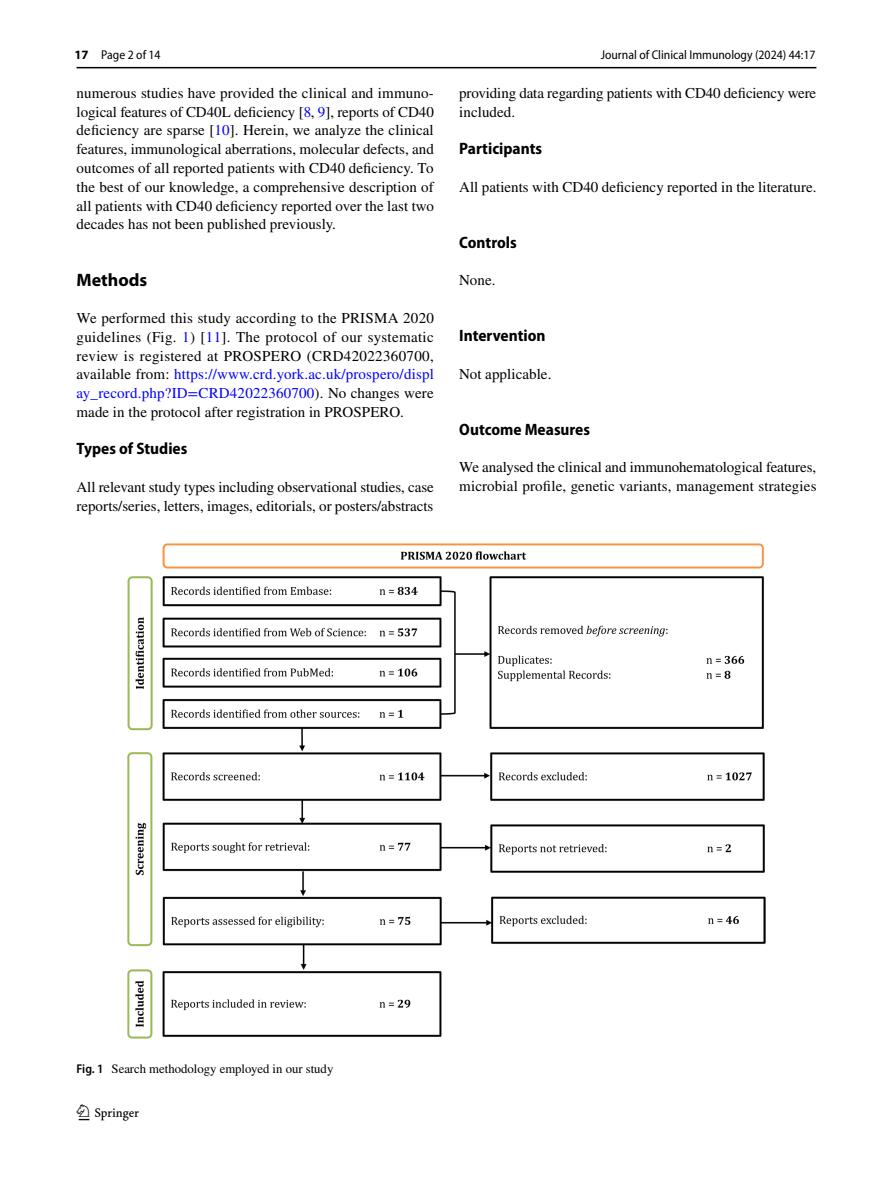
<style>
.page{position:relative;width:893px;height:1187px;background:#fff}
.page>*{position:absolute;margin:0;border:0;box-sizing:border-box;transform-origin:0 0}
.t1{font:22.5px "Springnew Regular 2";color:#000}
.t2{font:700 18px "Myriad Pro";color:#000}
.t3{font:700 semi-condensed 16.5px "Myriad Pro";color:#000}
.t4{font:15px/18.8px "STIX";color:#000}
.t5{font:12.75px "STIX";color:#000}
.t6{font:semi-condensed 12.75px "Myriad Pro";color:#000}
.t7{font:12.75px "Myriad Pro Semi Cn 3";color:#000}
.s1{font-family:"Myriad Pro Bold 2"}
.s2{color:#00f}
.s3{font-family:"Myriad Pro";font-weight:600;font-stretch:semi-condensed}
</style>
<div class="page">
<hr style="left:77px;top:67px;width:739px;height:1px;background:#000">
<img style="left:128px;top:543px;width:637px;height:495px">
<p class="t7" style="left:74px;top:48px;width:88px"><span class="s1">17</span> Page 2 of 14</p>
<p class="t4" style="left:77px;top:84px;width:359px;text-align:justify">numerous studies have provided the clinical and immuno&shy;logical features of CD40L deficiency [<span class="s2">8</span>, <span class="s2">9</span>], reports of CD40 deficiency are sparse [<span class="s2">10</span>]. Herein, we analyze the clinical features, immunological aberrations, molecular defects, and outcomes of all reported patients with CD40 deficiency. To the best of our knowledge, a comprehensive description of all patients with CD40 deficiency reported over the last two decades has not been published previously.</p>
<p class="t2" style="left:77px;top:268px;width:72px">Methods</p>
<p class="t4" style="left:77px;top:309px;width:359px;text-align:justify">We performed this study according to the PRISMA 2020 guidelines (Fig. <span class="s2">1</span>) [<span class="s2">11</span>]. The protocol of our systematic review is registered at PROSPERO (CRD42022360700, available from: <span class="s2">https://www.crd.york.ac.uk/prospero/displ ay_record.php?ID=CRD42022360700</span>). No changes were made in the protocol after registration in PROSPERO.</p>
<p class="t3" style="left:77px;top:439px;width:112px">Types of Studies</p>
<p class="t4" style="left:77px;top:478px;width:359px">All relevant study types including observational studies, case reports/series, letters, images, editorials, or posters/abstracts</p>
<p class="t6" style="left:601px;top:48px;width:216px">Journal of Clinical Immunology (2024) 44:17</p>
<p class="t4" style="left:459px;top:84px;width:358px">providing data regarding patients with CD40 deficiency were included.</p>
<p class="t3" style="left:459px;top:139px;width:84px">Participants</p>
<p class="t4" style="left:459px;top:178px;width:359px">All patients with CD40 deficiency reported in the literature.</p>
<p class="t3" style="left:459px;top:233px;width:59px">Controls</p>
<p class="t4" style="left:459px;top:272px;width:38px">None.</p>
<p class="t3" style="left:459px;top:326px;width:88px">Intervention</p>
<p class="t4" style="left:459px;top:365px;width:94px">Not applicable.</p>
<p class="t3" style="left:459px;top:420px;width:132px">Outcome Measures</p>
<p class="t4" style="left:459px;top:458px;width:359px">We analysed the clinical and immunohematological features, microbial profile, genetic variants, management strategies</p>
<p class="t5" style="left:77px;top:1060px;width:258px"><span class="s3">Fig. 1</span> Search methodology employed in our study</p>
<h1 class="t1" style="left:79px;top:1104px;width:62px">1 3</h1>
</div>
